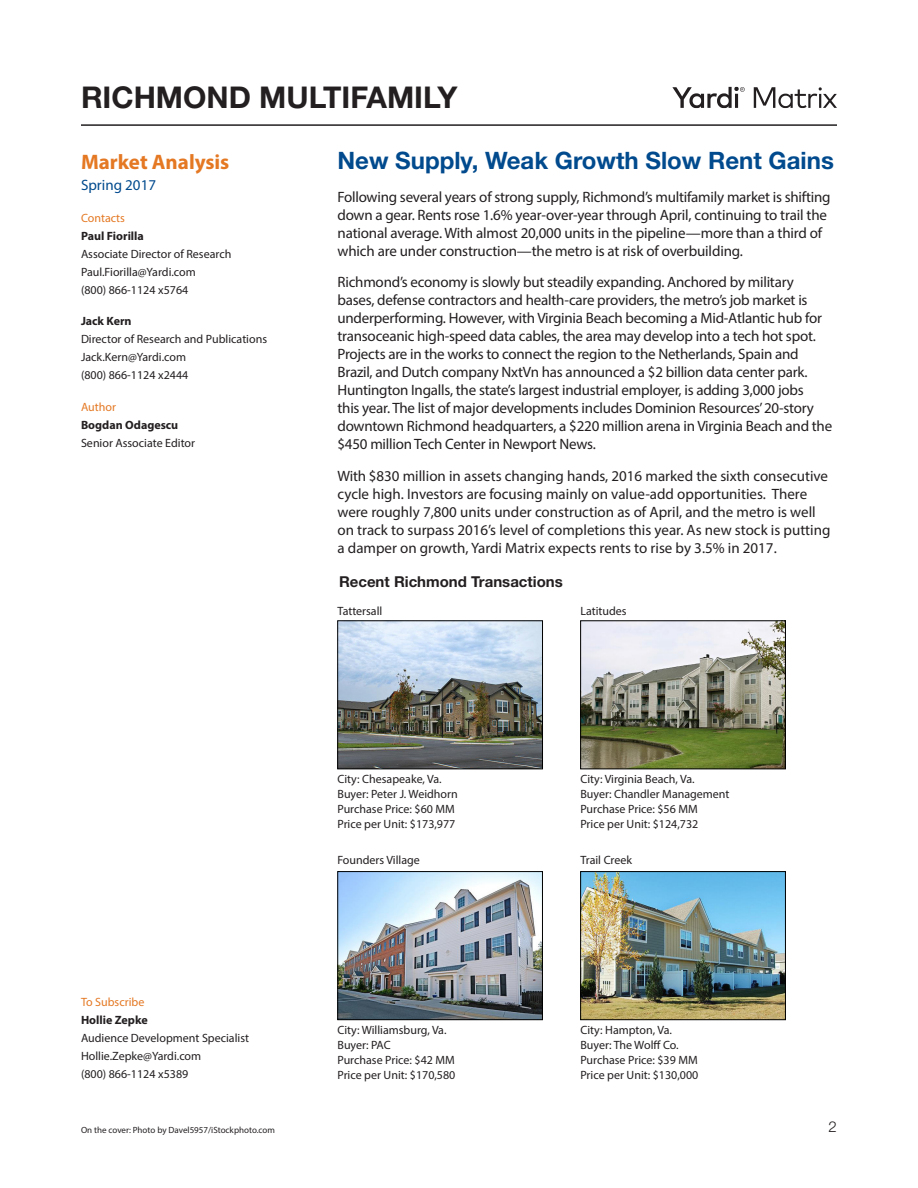
<style>
.page{position:relative;width:918px;height:1188px;background:#fff}
.page>*{position:absolute;margin:0;border:0;box-sizing:border-box;transform-origin:0 0}
.Heading_1{font:700 30px "Helvetica Neue LT Std";color:#231f20}
.Matrix_Head{font:700 24px "Helvetica Neue LT Std";color:#004a8d}
.Matrix_Body_Note{font:700 21px "Myriad Pro";color:#e47823}
.Matrix_Body{font:15px/18px "Myriad Pro";letter-spacing:-.015em;color:#231f20}
.Matrix_Chart_Heads{font:700 15px "Helvetica Neue LT Std";color:#231f20}
.Matrix_Body_Note-2{font:15px "Myriad Pro";color:#004a8d}
.t1{font:300 15px "Helvetica Neue LT Std";color:#231f20}
.Matrix_Body_Note-3{font:12px/18px "Myriad Pro";color:#231f20}
.Matrix_Body_Note-4{font:12px "Myriad Pro";color:#e47823}
.Matrix_Body_Note-5{font:9px "Myriad Pro";color:#231f20}
.s1{font-weight:700}
</style>
<div class="page">
<hr style="left:81px;top:124px;width:756px;height:2px;background:#231f20">
<svg style="left:672px;top:87px;width:73px;height:21px"></svg>
<svg style="left:754px;top:87px;width:83px;height:21px"></svg>
<img style="left:340px;top:873px;width:201px;height:145px">
<div style="left:338px;top:871px;width:205px;height:149px;border:1px solid #000"></div>
<img style="left:582px;top:623px;width:202px;height:144px">
<div style="left:580px;top:621px;width:206px;height:148px;border:1px solid #000"></div>
<img style="left:582px;top:873px;width:202px;height:145px">
<div style="left:580px;top:871px;width:206px;height:149px;border:1px solid #000"></div>
<img style="left:340px;top:623px;width:201px;height:144px">
<div style="left:338px;top:621px;width:205px;height:148px;border:1px solid #000"></div>
<p class="Heading_1" style="left:81px;top:79px;width:378px">RICHMOND MULTIFAMILY</p>
<p class="Matrix_Body_Note" style="left:81px;top:149px;width:150px">Market Analysis</p>
<p class="Matrix_Body_Note-2" style="left:81px;top:176px;width:77px">Spring 2017</p>
<p class="Matrix_Body_Note-4" style="left:81px;top:210px;width:46px">Contacts</p>
<p class="Matrix_Body_Note-3" style="left:81px;top:227px;width:152px"><span class="s1">Paul Fiorilla<br></span>Associate Director of Research<br>Paul.Fiorilla@Yardi.com<br>(800) 866-1124 x5764</p>
<p class="Matrix_Body_Note-3" style="left:81px;top:312px;width:188px"><span class="s1">Jack Kern<br></span>Director of Research and Publications<br>Jack.Kern@Yardi.com<br>(800) 866-1124 x2444</p>
<p class="Matrix_Body_Note-4" style="left:81px;top:399px;width:36px">Author</p>
<p class="Matrix_Body_Note-3" style="left:81px;top:416px;width:116px"><span class="s1">Bogdan Odagescu<br></span>Senior Associate Editor</p>
<p class="Matrix_Head" style="left:338px;top:145px;width:498px">New Supply, Weak Growth Slow Rent Gains</p>
<p class="Matrix_Body" style="left:338px;top:188px;width:495px">Following several years of strong supply, Richmond’s multifamily market is shifting down a gear. Rents rose 1.6% year-over-year through April, continuing to trail the national average. With almost 20,000 units in the pipeline—more than a third of which are under construction—the metro is at risk of overbuilding.</p>
<p class="Matrix_Body" style="left:338px;top:273px;width:496px">Richmond’s economy is slowly but steadily expanding. Anchored by military bases, defense contractors and health-care providers, the metro’s job market is underperforming. However, with Virginia Beach becoming a Mid-Atlantic hub for transoceanic high-speed data cables, the area may develop into a tech hot spot.<br>Projects are in the works to connect the region to the Netherlands, Spain and Brazil, and Dutch company NxtVn has announced a $2 billion data center park.<br>Huntington Ingalls, the state’s largest industrial employer, is adding 3,000 jobs<br>this year. The list of major developments includes Dominion Resources’ 20-story downtown Richmond headquarters, a $220 million arena in Virginia Beach and the $450 million Tech Center in Newport News.</p>
<p class="Matrix_Body" style="left:338px;top:467px;width:494px">With $830 million in assets changing hands, 2016 marked the sixth consecutive cycle high. Investors are focusing mainly on value-add opportunities. There were roughly 7,800 units under construction as of April, and the metro is well on track to surpass 2016’s level of completions this year. As new stock is putting a damper on growth, Yardi Matrix expects rents to rise by 3.5% in 2017.</p>
<p class="Matrix_Chart_Heads" style="left:339px;top:572px;width:225px">Recent Richmond Transactions</p>
<p class="Matrix_Body_Note-3" style="left:338px;top:601px;width:46px">Tattersall</p>
<p class="Matrix_Body_Note-3" style="left:580px;top:601px;width:48px">Latitudes</p>
<p class="Matrix_Body_Note-4" style="left:81px;top:994px;width:65px">To Subscribe</p>
<p class="Matrix_Body_Note-3" style="left:81px;top:1011px;width:170px"><span class="s1">Hollie Zepke<br></span>Audience Development Specialist<br>Hollie.Zepke@Yardi.com<br>(800) 866-1124 x5389</p>
<p class="Matrix_Body_Note-5" style="left:81px;top:1124px;width:196px">On the cover: Photo by Davel5957/iStockphoto.com</p>
<p class="Matrix_Body_Note-3" style="left:338px;top:771px;width:122px;line-height:15px">City: Chesapeake, Va.<br>Buyer: Peter J. Weidhorn<br>Purchase Price: $60 MM</p>
<p class="Matrix_Body_Note-3" style="left:338px;top:815px;width:119px">Price per Unit: $173,977</p>
<p class="Matrix_Body_Note-3" style="left:338px;top:851px;width:84px">Founders Village</p>
<p class="Matrix_Body_Note-3" style="left:338px;top:1022px;width:119px;line-height:15px">City: Williamsburg, Va.<br>Buyer: PAC<br>Purchase Price: $42 MM</p>
<p class="Matrix_Body_Note-3" style="left:338px;top:1066px;width:119px">Price per Unit: $170,580</p>
<p class="Matrix_Body_Note-3" style="left:580px;top:770px;width:116px">City: Virginia Beach, Va.</p>
<p class="Matrix_Body_Note-3" style="left:580px;top:786px;width:151px;line-height:15px">Buyer: Chandler Management<br>Purchase Price: $56 MM</p>
<p class="Matrix_Body_Note-3" style="left:580px;top:815px;width:119px">Price per Unit: $124,732</p>
<p class="Matrix_Body_Note-3" style="left:580px;top:851px;width:53px">Trail Creek</p>
<p class="Matrix_Body_Note-3" style="left:580px;top:1022px;width:119px;line-height:15px">City: Hampton, Va.<br>Buyer: The Wolff Co.<br>Purchase Price: $39 MM</p>
<p class="Matrix_Body_Note-3" style="left:580px;top:1066px;width:119px">Price per Unit: $130,000</p>
<p class="t1" style="left:829px;top:1118px;width:10px">2</p>
</div>
